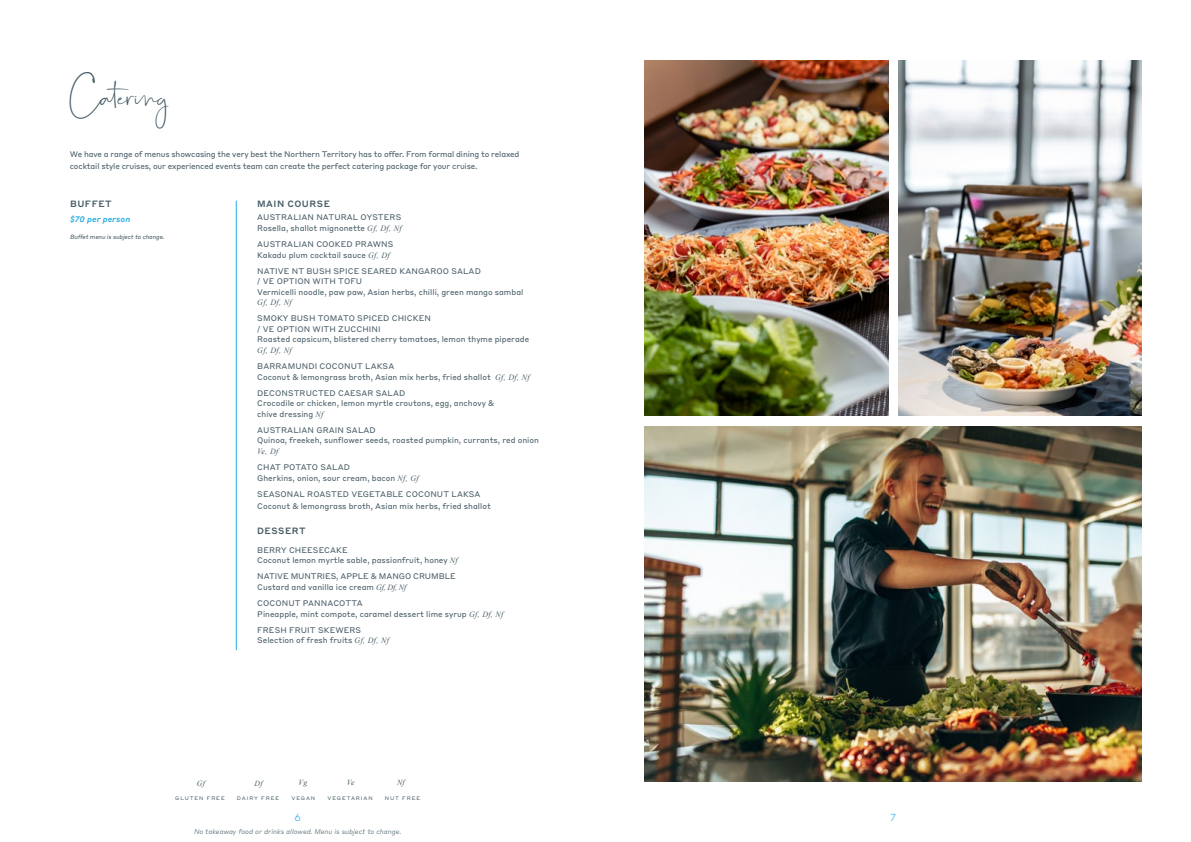
<style>
.page{position:relative;width:1191px;height:842px;background:#fff}
.page>*{position:absolute;margin:0;border:0;box-sizing:border-box;transform-origin:0 0}
.t1{font:700 35px "Just Sunday";color:#465b65}
.t2{font:300 10px "Styrene B";color:#24abe2}
.t3{font:500 9px "Styrene B";letter-spacing:.05em;color:#465b65}
.t4{font:8px/10.5px "Styrene B";color:#465b65}
.t5{font:8px/12px "Styrene B";letter-spacing:-.02em;color:#465b65}
.t6{font:italic 8px "Times New Roman";letter-spacing:.04em;color:#465b65}
.t7{font:italic 500 8px "Styrene B";color:#24abe2}
.t8{font:italic 7.8px "Times New Roman";letter-spacing:.04em;color:#465b65}
.t9{font:italic 300 6.8px "Styrene B";color:#465b65}
.t10{font:italic 6px "Styrene B";letter-spacing:-.02em;color:#465b65}
.t11{font:5px "Styrene A";letter-spacing:.185em;color:#465b65}
.s1{font-family:"Times New Roman";font-style:italic}
</style>
<div class="page">
<hr style="left:236px;top:201px;width:1px;height:449px;background:#24abe2">
<img style="left:645px;top:426px;width:496px;height:355px">
<img style="left:645px;top:60px;width:243px;height:356px">
<img style="left:898px;top:60px;width:243px;height:356px">
<h1 class="t1" style="left:70px;top:73px;width:99px">Catering</h1>
<p class="t5" style="left:70px;top:147px;width:451px">We have a range of menus showcasing the very best the Northern Territory has to offer. From formal dining to relaxed cocktail style cruises, our experienced events team can create the perfect catering package for your cruise.</p>
<p class="t3" style="left:70px;top:196px;width:43px">BUFFET</p>
<p class="t7" style="left:70px;top:213px;width:62px">$70 per person</p>
<p class="t10" style="left:70px;top:232px;width:96px">Buffet menu is subject to change.</p>
<p class="t3" style="left:257px;top:196px;width:74px">MAIN COURSE</p>
<p class="t4" style="left:257px;top:212px;width:146px">AUSTRALIAN NATURAL OYSTERS<br>Rosella, shallot mignonette <span class="s1">Gf, Df, Nf</span></p>
<p class="t4" style="left:257px;top:238px;width:138px">AUSTRALIAN COOKED PRAWNS<br>Kakadu plum cocktail sauce <span class="s1">Gf, Df</span></p>
<p class="t4" style="left:257px;top:265px;width:268px">NATIVE NT BUSH SPICE SEARED KANGAROO SALAD<br>/ VE OPTION WITH TOFU<br>Vermicelli noodle, paw paw, Asian herbs, chilli, green mango sambal</p>
<p class="t6" style="left:257px;top:297px;width:36px">Gf, Df, Nf</p>
<p class="t4" style="left:257px;top:313px;width:273px">SMOKY BUSH TOMATO SPICED CHICKEN<br>/ VE OPTION WITH ZUCCHINI<br>Roasted capsicum, blistered cherry tomatoes, lemon thyme piperade</p>
<p class="t6" style="left:257px;top:345px;width:36px">Gf, Df, Nf</p>
<p class="t4" style="left:257px;top:360px;width:274px">BARRAMUNDI COCONUT LAKSA<br>Coconut &amp; lemongrass broth, Asian mix herbs, fried shallot <span class="s1">Gf, Df, Nf</span></p>
<p class="t4" style="left:257px;top:387px;width:239px">DECONSTRUCTED CAESAR SALAD<br>Crocodile or chicken, lemon myrtle croutons, egg, anchovy &amp; chive dressing <span class="s1">Nf</span></p>
<p class="t4" style="left:257px;top:424px;width:283px">AUSTRALIAN GRAIN SALAD<br>Quinoa, freekeh, sunflower seeds, roasted pumpkin, currants, red onion</p>
<p class="t6" style="left:257px;top:446px;width:23px">Ve, Df</p>
<p class="t4" style="left:257px;top:461px;width:163px">CHAT POTATO SALAD<br>Gherkins, onion, sour cream, bacon <span class="s1">Nf, Gf</span></p>
<p class="t4" style="left:257px;top:487px;width:235px;line-height:12px">SEASONAL ROASTED VEGETABLE COCONUT LAKSA<br>Coconut &amp; lemongrass broth, Asian mix herbs, fried shallot</p>
<p class="t3" style="left:257px;top:523px;width:50px">DESSERT</p>
<p class="t4" style="left:257px;top:544px;width:202px">BERRY CHEESECAKE<br>Coconut lemon myrtle sable, passionfruit, honey <span class="s1">Nf</span></p>
<p class="t4" style="left:257px;top:571px;width:200px">NATIVE MUNTRIES, APPLE &amp; MANGO CRUMBLE<br>Custard and vanilla ice cream <span class="s1">Gf, Df, Nf</span></p>
<p class="t4" style="left:257px;top:597px;width:248px">COCONUT PANNACOTTA<br>Pineapple, mint compote, caramel dessert lime syrup <span class="s1">Gf, Df, Nf</span></p>
<p class="t4" style="left:257px;top:624px;width:133px">FRESH FRUIT SKEWERS<br>Selection of fresh fruits <span class="s1">Gf, Df, Nf</span></p>
<p class="t8" style="left:197px;top:778px;width:10px">Gf</p>
<p class="t8" style="left:255px;top:778px;width:10px">Df</p>
<p class="t8" style="left:298px;top:777px;width:10px">Vg</p>
<p class="t8" style="left:347px;top:777px;width:9px">Ve</p>
<p class="t8" style="left:397px;top:777px;width:9px">Nf</p>
<p class="t11" style="left:175px;top:794px;width:51px">GLUTEN FREE</p>
<p class="t11" style="left:237px;top:794px;width:44px">DAIRY FREE</p>
<p class="t11" style="left:291px;top:794px;width:25px">VEGAN</p>
<p class="t11" style="left:327px;top:794px;width:47px">VEGETARIAN</p>
<p class="t11" style="left:385px;top:794px;width:37px">NUT FREE</p>
<p class="t2" style="left:294px;top:809px;width:8px">6</p>
<p class="t2" style="left:890px;top:809px;width:8px">7</p>
<p class="t9" style="left:194px;top:826px;width:209px">No takeaway food or drinks allowed. Menu is subject to change.</p>
</div>
